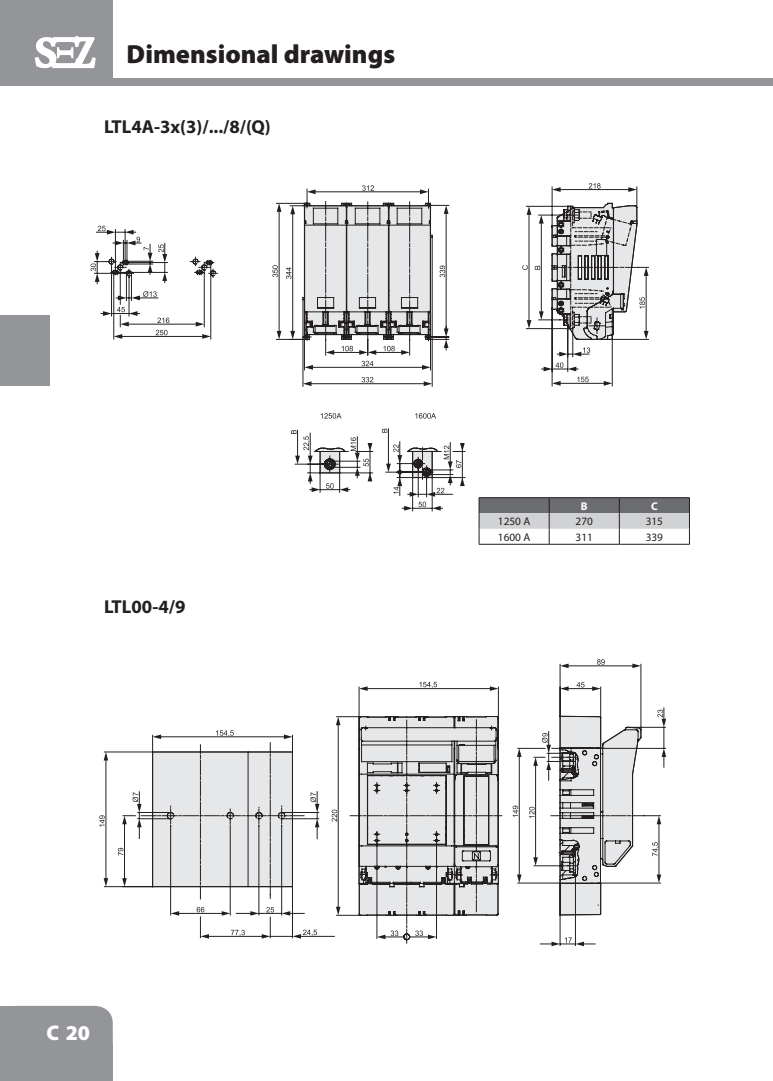
<style>
.page{position:relative;width:773px;height:1081px;background:#fff}
.page>*{position:absolute;margin:0;border:0;box-sizing:border-box;transform-origin:0 0}
.t1{font:900 26.25px "Myriad Pro";color:#231f20}
.t2{font:900 21.25px "Myriad Pro";color:#fff}
.t3{font:700 18.75px "Myriad Pro";color:#231f20}
.t4{font:11.25px "Myriad Pro";color:#231f20}
.t5{font:700 11.25px "Myriad Pro";color:#fff}
</style>
<div class="page">
<div style="left:0;top:78px;width:772px;height:7px;background:#939598"></div>
<div style="left:0;top:1006px;width:113px;height:75px;background:#939598"></div>
<div style="left:79px;top:1044px;width:34px;height:37px;background:#939598"></div>
<div style="left:0;top:1044px;width:33px;height:37px;background:#939598"></div>
<div style="left:0;top:1006px;width:33px;height:36px;background:#939598"></div>
<div style="left:0;top:315px;width:50px;height:71px;background:#939598"></div>
<div style="left:0;top:0;width:112px;height:82px;background:#939598"></div>
<svg style="left:35px;top:36px;width:61px;height:32px"></svg>
<svg style="left:96px;top:187px;width:542px;height:306px"></svg>
<svg style="left:120px;top:322px;width:9px;height:4px"></svg>
<svg style="left:114px;top:334px;width:8px;height:5px"></svg>
<svg style="left:103px;top:311px;width:8px;height:5px"></svg>
<svg style="left:202px;top:334px;width:9px;height:5px"></svg>
<svg style="left:196px;top:322px;width:8px;height:4px"></svg>
<svg style="left:162px;top:272px;width:5px;height:9px"></svg>
<svg style="left:290px;top:206px;width:5px;height:8px"></svg>
<svg style="left:443px;top:205px;width:5px;height:9px"></svg>
<svg style="left:526px;top:206px;width:5px;height:9px"></svg>
<svg style="left:552px;top:187px;width:8px;height:5px"></svg>
<svg style="left:628px;top:187px;width:8px;height:5px"></svg>
<svg style="left:539px;top:215px;width:4px;height:9px"></svg>
<svg style="left:290px;top:331px;width:5px;height:8px"></svg>
<svg style="left:443px;top:328px;width:5px;height:20px"></svg>
<svg style="left:277px;top:331px;width:4px;height:8px"></svg>
<svg style="left:307px;top:189px;width:8px;height:5px"></svg>
<svg style="left:304px;top:365px;width:9px;height:5px"></svg>
<svg style="left:359px;top:350px;width:17px;height:5px"></svg>
<svg style="left:401px;top:350px;width:8px;height:5px"></svg>
<svg style="left:422px;top:365px;width:8px;height:5px"></svg>
<svg style="left:423px;top:381px;width:9px;height:5px"></svg>
<svg style="left:325px;top:350px;width:9px;height:5px"></svg>
<svg style="left:303px;top:381px;width:8px;height:5px"></svg>
<svg style="left:277px;top:203px;width:4px;height:9px"></svg>
<svg style="left:420px;top:189px;width:8px;height:5px"></svg>
<svg style="left:526px;top:320px;width:5px;height:9px"></svg>
<svg style="left:603px;top:381px;width:9px;height:5px"></svg>
<svg style="left:552px;top:381px;width:8px;height:5px"></svg>
<svg style="left:539px;top:311px;width:4px;height:9px"></svg>
<svg style="left:117px;top:307px;width:20px;height:9px"></svg>
<svg style="left:157px;top:318px;width:12px;height:5px"></svg>
<svg style="left:156px;top:330px;width:11px;height:5px"></svg>
<svg style="left:118px;top:291px;width:39px;height:9px"></svg>
<svg style="left:158px;top:244px;width:9px;height:18px"></svg>
<svg style="left:382px;top:428px;width:5px;height:5px"></svg>
<svg style="left:286px;top:267px;width:5px;height:12px"></svg>
<svg style="left:439px;top:265px;width:6px;height:12px"></svg>
<svg style="left:522px;top:265px;width:5px;height:5px"></svg>
<svg style="left:534px;top:266px;width:6px;height:4px"></svg>
<svg style="left:551px;top:203px;width:97px;height:137px"></svg>
<svg style="left:272px;top:265px;width:6px;height:12px"></svg>
<svg style="left:362px;top:185px;width:12px;height:6px"></svg>
<svg style="left:341px;top:346px;width:12px;height:5px"></svg>
<svg style="left:320px;top:413px;width:21px;height:6px"></svg>
<svg style="left:415px;top:413px;width:21px;height:6px"></svg>
<svg style="left:383px;top:346px;width:12px;height:5px"></svg>
<svg style="left:543px;top:362px;width:33px;height:9px"></svg>
<svg style="left:577px;top:377px;width:11px;height:5px"></svg>
<svg style="left:559px;top:347px;width:31px;height:9px"></svg>
<svg style="left:588px;top:183px;width:12px;height:6px"></svg>
<svg style="left:361px;top:361px;width:12px;height:5px"></svg>
<svg style="left:361px;top:377px;width:12px;height:5px"></svg>
<svg style="left:291px;top:430px;width:81px;height:62px"></svg>
<svg style="left:386px;top:443px;width:78px;height:68px"></svg>
<svg style="left:91px;top:226px;width:61px;height:56px"></svg>
<hr style="left:478px;top:497px;width:71px;height:1px;background:#231f20">
<hr style="left:549px;top:497px;width:70px;height:1px;background:#231f20">
<hr style="left:619px;top:497px;width:70px;height:1px;background:#231f20">
<svg style="left:478px;top:498px;width:212px;height:46px"></svg>
<hr style="left:478px;top:544px;width:71px;height:1px;background:#231f20">
<hr style="left:549px;top:544px;width:70px;height:1px;background:#231f20">
<hr style="left:619px;top:544px;width:70px;height:1px;background:#231f20">
<svg style="left:104px;top:664px;width:561px;height:281px"></svg>
<svg style="left:153px;top:734px;width:8px;height:5px"></svg>
<svg style="left:359px;top:686px;width:8px;height:5px"></svg>
<svg style="left:533px;top:857px;width:4px;height:9px"></svg>
<svg style="left:656px;top:874px;width:5px;height:9px"></svg>
<svg style="left:336px;top:907px;width:4px;height:8px"></svg>
<svg style="left:517px;top:874px;width:4px;height:9px"></svg>
<svg style="left:104px;top:878px;width:4px;height:8px"></svg>
<svg style="left:122px;top:878px;width:5px;height:8px"></svg>
<svg style="left:315px;top:819px;width:4px;height:8px"></svg>
<svg style="left:517px;top:748px;width:4px;height:9px"></svg>
<svg style="left:656px;top:816px;width:5px;height:8px"></svg>
<svg style="left:661px;top:748px;width:5px;height:9px"></svg>
<svg style="left:336px;top:717px;width:4px;height:8px"></svg>
<svg style="left:104px;top:752px;width:4px;height:8px"></svg>
<svg style="left:284px;top:734px;width:8px;height:5px"></svg>
<svg style="left:490px;top:686px;width:8px;height:5px"></svg>
<svg style="left:592px;top:686px;width:8px;height:5px"></svg>
<svg style="left:632px;top:663px;width:8px;height:5px"></svg>
<svg style="left:560px;top:663px;width:8px;height:5px"></svg>
<svg style="left:560px;top:686px;width:8px;height:5px"></svg>
<svg style="left:262px;top:934px;width:8px;height:4px"></svg>
<svg style="left:250px;top:911px;width:9px;height:4px"></svg>
<svg style="left:281px;top:911px;width:9px;height:4px"></svg>
<svg style="left:171px;top:911px;width:8px;height:4px"></svg>
<svg style="left:200px;top:934px;width:9px;height:4px"></svg>
<svg style="left:222px;top:911px;width:8px;height:4px"></svg>
<svg style="left:216px;top:730px;width:18px;height:6px"></svg>
<svg style="left:99px;top:815px;width:6px;height:12px"></svg>
<svg style="left:118px;top:848px;width:5px;height:7px"></svg>
<svg style="left:197px;top:907px;width:7px;height:5px"></svg>
<svg style="left:231px;top:930px;width:14px;height:6px"></svg>
<svg style="left:292px;top:929px;width:25px;height:9px"></svg>
<svg style="left:377px;top:930px;width:21px;height:9px"></svg>
<svg style="left:415px;top:930px;width:21px;height:9px"></svg>
<svg style="left:266px;top:907px;width:8px;height:5px"></svg>
<svg style="left:331px;top:809px;width:6px;height:12px"></svg>
<svg style="left:419px;top:682px;width:18px;height:6px"></svg>
<svg style="left:576px;top:682px;width:8px;height:5px"></svg>
<svg style="left:512px;top:805px;width:6px;height:12px"></svg>
<svg style="left:529px;top:807px;width:5px;height:11px"></svg>
<svg style="left:652px;top:842px;width:6px;height:14px"></svg>
<svg style="left:657px;top:709px;width:9px;height:18px"></svg>
<svg style="left:597px;top:659px;width:7px;height:6px"></svg>
<svg style="left:551px;top:937px;width:33px;height:9px"></svg>
<svg style="left:122px;top:792px;width:20px;height:35px"></svg>
<svg style="left:310px;top:792px;width:9px;height:20px"></svg>
<svg style="left:533px;top:733px;width:18px;height:37px"></svg>
<h1 class="t1" style="left:127px;top:39px;width:270px">Dimensional drawings</h1>
<p class="t3" style="left:104px;top:114px;width:168px">LTL4A-3x(3)/.../8/(Q)</p>
<p class="t3" style="left:104px;top:594px;width:83px">LTL00-4/9</p>
<p class="t5" style="left:580px;top:498px;width:8px">B</p>
<p class="t5" style="left:651px;top:498px;width:8px">C</p>
<p class="t4" style="left:498px;top:514px;width:34px">1250 A</p>
<p class="t4" style="left:575px;top:514px;width:19px">270</p>
<p class="t4" style="left:645px;top:514px;width:19px">315</p>
<p class="t4" style="left:498px;top:530px;width:34px">1600 A</p>
<p class="t4" style="left:575px;top:530px;width:19px">311</p>
<p class="t4" style="left:645px;top:530px;width:19px">339</p>
<p class="t2" style="left:47px;top:1020px;width:45px">C 20</p>
</div>
